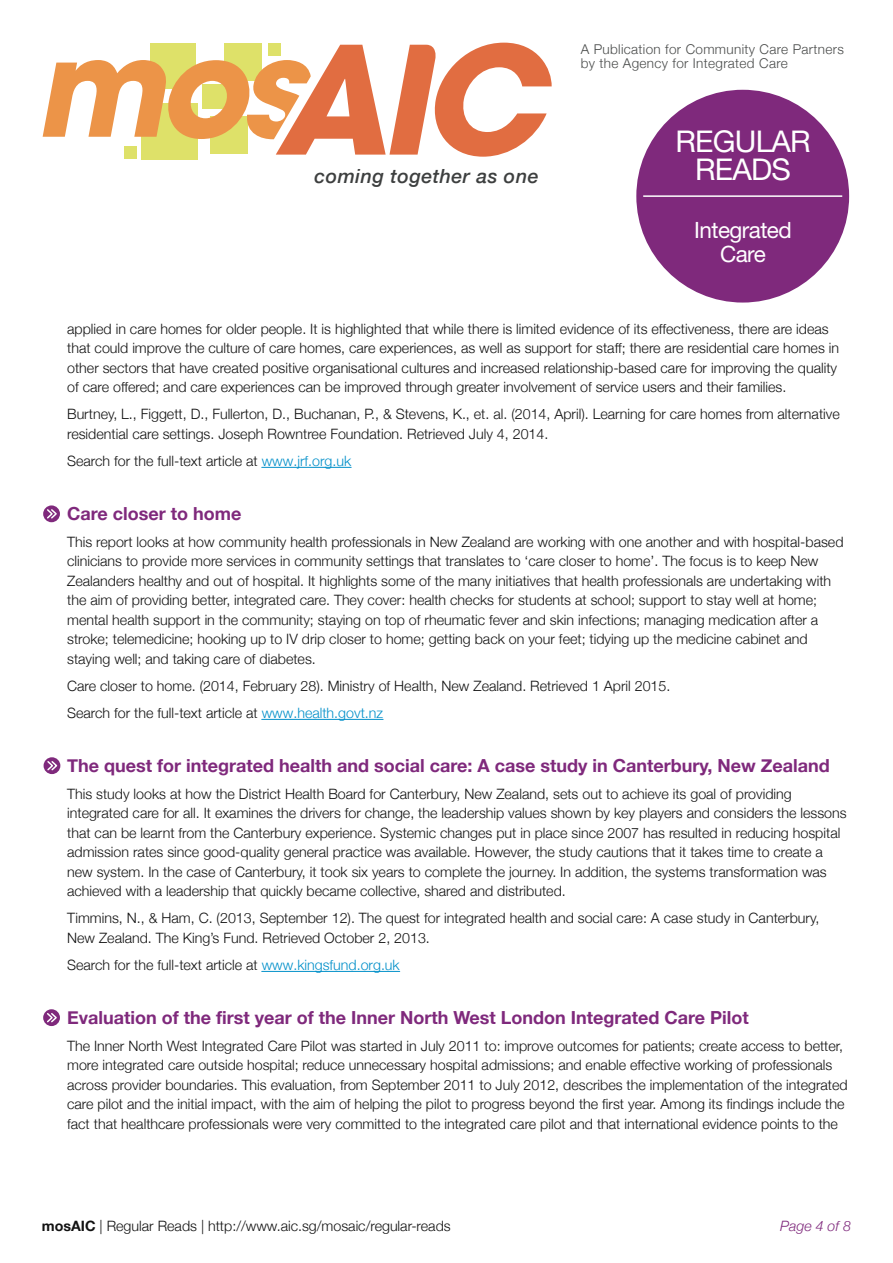
<style>
.page{position:relative;width:893px;height:1263px;background:#fff}
.page>*{position:absolute;margin:0;border:0;box-sizing:border-box;transform-origin:0 0}
.t1{font:30px/28.5px "Helvetica Neue LT Std";letter-spacing:-.025em;color:#fff;text-align:center}
.t2{font:22.5px/24px "Helvetica Neue LT Std";letter-spacing:-.025em;color:#fff;text-align:center}
.t3{font:italic 500 19.5px "Helvetica Neue";letter-spacing:.025em;color:#3d3f3f}
.t4{font:700 18px "Helvetica Neue";color:#7f297c}
.t5{font:300 14.25px/19.5px "Helvetica Neue";color:#121212}
.t6{font:italic 300 14.25px "Helvetica Neue";color:#7f297c}
.t7{font:300 13.5px/13.5px "Helvetica Neue";letter-spacing:.025em;color:#4a4c4b}
.s1{color:#008fc9}
.s2{font-weight:700}
</style>
<div class="page">
<svg style="left:43px;top:505px;width:17px;height:17px"></svg>
<svg style="left:46px;top:508px;width:12px;height:12px"></svg>
<svg style="left:44px;top:757px;width:16px;height:17px"></svg>
<svg style="left:46px;top:760px;width:13px;height:12px"></svg>
<svg style="left:43px;top:1009px;width:17px;height:17px"></svg>
<svg style="left:46px;top:1011px;width:12px;height:13px"></svg>
<div style="left:142px;top:103px;width:56px;height:56px;background:#dee169"></div>
<div style="left:124px;top:146px;width:13px;height:13px;background:#dee169"></div>
<svg style="left:43px;top:43px;width:509px;height:114px"></svg>
<hr style="left:262px;top:467px;width:89px;height:1px;background:#008fc9">
<hr style="left:262px;top:719px;width:121px;height:1px;background:#008fc9">
<hr style="left:262px;top:971px;width:138px;height:1px;background:#008fc9">
<div style="left:636px;top:90px;width:213px;height:213px;background:#7f297c;border-radius:50%"></div>
<hr style="left:643px;top:195px;width:199px;height:2px;background:#fff">
<h3 class="t3" style="left:314px;top:159px;width:226px">coming together as one</h3>
<p class="t7" style="left:581px;top:42px;width:265px">A Publication for Community Care Partners by the Agency for Integrated Care</p>
<h1 class="t1" style="left:675px;top:127px;width:137px">REGULAR<br>READS</h1>
<h2 class="t2" style="left:694px;top:217px;width:99px">Integrated<br>Care</h2>
<p class="t5" style="left:67px;top:319px;width:773px">applied in care homes for older people. It is highlighted that while there is limited evidence of its effectiveness, there are ideas that could improve the culture of care homes, care experiences, as well as support for staff; there are residential care homes in other sectors that have created positive organisational cultures and increased relationship-based care for improving the quality of care offered; and care experiences can be improved through greater involvement of service users and their families.</p>
<p class="t5" style="left:67px;top:404px;width:774px">Burtney, L., Figgett, D., Fullerton, D., Buchanan, P., &amp; Stevens, K., et. al. (2014, April). Learning for care homes from alternative residential care settings. Joseph Rowntree Foundation. Retrieved July 4, 2014.</p>
<p class="t5" style="left:67px;top:451px;width:286px">Search for the full-text article at <span class="s1">www.jrf.org.uk</span></p>
<p class="t4" style="left:67px;top:502px;width:176px">Care closer to home</p>
<p class="t5" style="left:67px;top:532px;width:778px">This report looks at how community health professionals in New Zealand are working with one another and with hospital-based clinicians to provide more services in community settings that translates to ‘care closer to home’. The focus is to keep New Zealanders healthy and out of hospital. It highlights some of the many initiatives that health professionals are undertaking with the aim of providing better, integrated care. They cover: health checks for students at school; support to stay well at home; mental health support in the community; staying on top of rheumatic fever and skin infections; managing medication after a stroke; telemedicine; hooking up to IV drip closer to home; getting back on your feet; tidying up the medicine cabinet and staying well; and taking care of diabetes.</p>
<p class="t5" style="left:67px;top:672px;width:605px;line-height:27px">Care closer to home. (2014, February 28). Ministry of Health, New Zealand. Retrieved 1 April 2015.<br>Search for the full-text article at <span class="s1">www.health.govt.nz</span></p>
<p class="t4" style="left:67px;top:754px;width:764px">The quest for integrated health and social care: A case study in Canterbury, New Zealand</p>
<p class="t5" style="left:67px;top:784px;width:781px">This study looks at how the District Health Board for Canterbury, New Zealand, sets out to achieve its goal of providing integrated care for all. It examines the drivers for change, the leadership values shown by key players and considers the lessons that can be learnt from the Canterbury experience. Systemic changes put in place since 2007 has resulted in reducing hospital admission rates since good-quality general practice was available. However, the study cautions that it takes time to create a new system. In the case of Canterbury, it took six years to complete the journey. In addition, the systems transformation was achieved with a leadership that quickly became collective, shared and distributed.</p>
<p class="t5" style="left:67px;top:908px;width:754px">Timmins, N., &amp; Ham, C. (2013, September 12). The quest for integrated health and social care: A case study in Canterbury,<br>New Zealand. The King’s Fund. Retrieved October 2, 2013.</p>
<p class="t5" style="left:67px;top:955px;width:334px">Search for the full-text article at <span class="s1">www.kingsfund.org.uk</span></p>
<p class="t4" style="left:67px;top:1006px;width:683px">Evaluation of the first year of the Inner North West London Integrated Care Pilot</p>
<p class="t5" style="left:67px;top:1036px;width:782px">The Inner North West Integrated Care Pilot was started in July 2011 to: improve outcomes for patients; create access to better, more integrated care outside hospital; reduce unnecessary hospital admissions; and enable effective working of professionals across provider boundaries. This evaluation, from September 2011 to July 2012, describes the implementation of the integrated care pilot and the initial impact, with the aim of helping the pilot to progress beyond the first year. Among its findings include the fact that healthcare professionals were very committed to the integrated care pilot and that international evidence points to the</p>
<p class="t5" style="left:42px;top:1216px;width:410px"><span class="s2">mosAIC</span> | Regular Reads | http://www.aic.sg/mosaic/regular-reads</p>
<p class="t6" style="left:780px;top:1218px;width:73px">Page 4 of 8</p>
</div>
